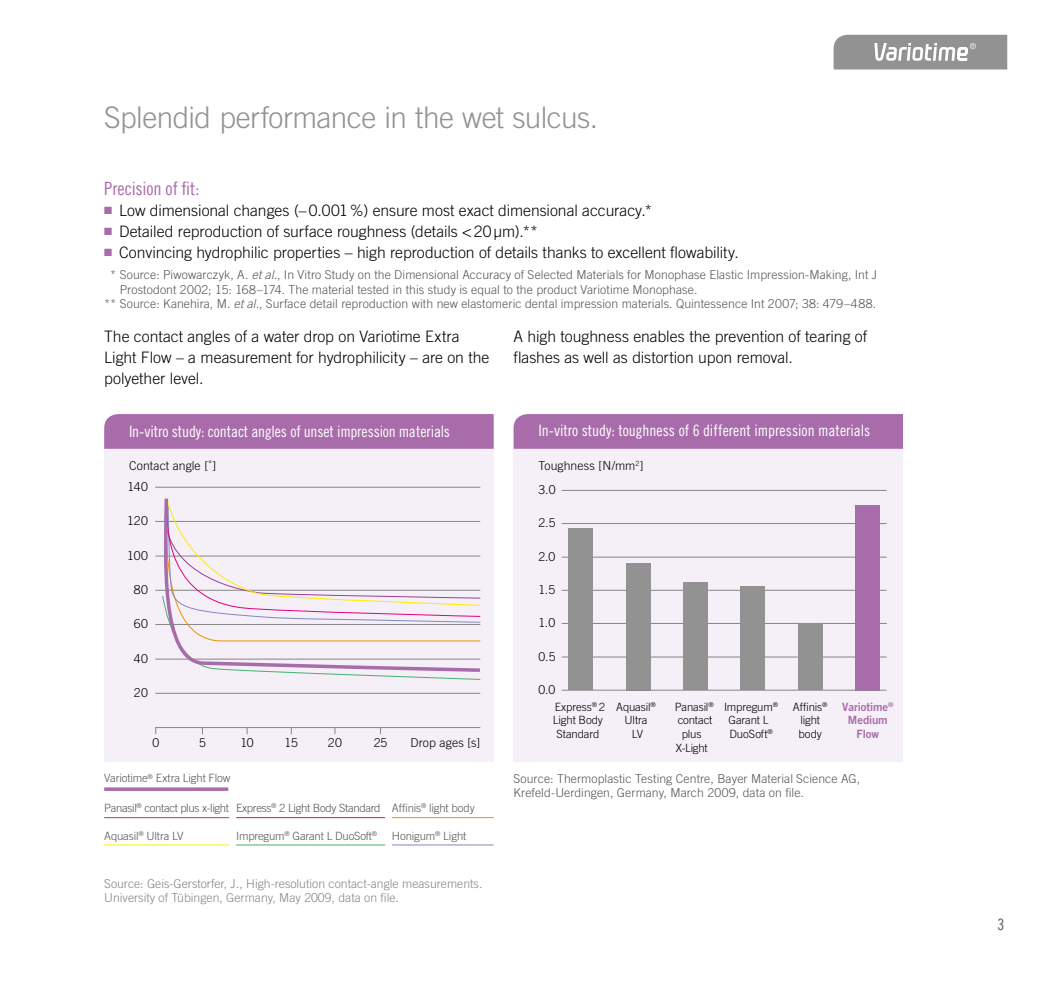
<style>
.page{position:relative;width:1042px;height:993px;background:#fff}
.page>*{position:absolute;margin:0;border:0;box-sizing:border-box;transform-origin:0 0}
.t1{font:300 29.75px "Trade Gothic LT Com";letter-spacing:-.015em;color:#929292}
.t2{font:18.38px "Trade Gothic LT Com Cn 18";letter-spacing:-.005em;color:#a86caa}
.t3{font:300 15.75px/21px "Trade Gothic LT Com";color:#000}
.t4{font:15.75px "Trade Gothic LT Com Cn 18";letter-spacing:-.005em;color:#fff}
.t5{font:15.75px "Trade Gothic LT Com Cn 18";color:#565655}
.t6{font:300 12.25px/14.7px "Trade Gothic LT Com";letter-spacing:.005em;color:#565655}
.t7{font:300 12.25px/14.7px "Trade Gothic LT Com";color:#868686}
.t8{font:300 12.25px "Trade Gothic LT Com";letter-spacing:.005em;color:#000}
.t9{font:300 11.38px "Trade Gothic LT Com";letter-spacing:-.015em;color:#565655}
.t10{font:300 11.38px/13.7px "Trade Gothic LT Com";letter-spacing:-.01em;color:#000;text-align:center}
.t11{font:11.38px/13.7px "Trade Gothic LT Com Bd 2";letter-spacing:-.01em;color:#a86caa;text-align:center}
.s1{color:#a86caa}
.s2{font-style:italic}
</style>
<div class="page">
<svg style="left:833px;top:35px;width:174px;height:34px;background:#a0a0a0"></svg>
<div style="left:513px;top:414px;width:390px;height:34px;background:#a86caa"></div>
<div style="left:513px;top:448px;width:390px;height:313px;background:#f5eff7"></div>
<hr style="left:562px;top:656px;width:324px;height:1px;background:#868686">
<hr style="left:562px;top:622px;width:324px;height:1px;background:#868686">
<hr style="left:562px;top:589px;width:324px;height:1px;background:#868686">
<hr style="left:562px;top:556px;width:324px;height:1px;background:#868686">
<hr style="left:562px;top:523px;width:324px;height:1px;background:#868686">
<hr style="left:562px;top:490px;width:324px;height:1px;background:#868686">
<div style="left:798px;top:623px;width:25px;height:67px;background:#929292"></div>
<div style="left:740px;top:586px;width:25px;height:104px;background:#929292"></div>
<div style="left:683px;top:582px;width:25px;height:108px;background:#929292"></div>
<div style="left:625px;top:563px;width:25px;height:127px;background:#929292"></div>
<div style="left:568px;top:528px;width:25px;height:162px;background:#929292"></div>
<div style="left:855px;top:505px;width:25px;height:185px;background:#a86caa"></div>
<hr style="left:562px;top:689px;width:324px;height:1px;background:#868686">
<div style="left:104px;top:448px;width:390px;height:313px;background:#f5eff7"></div>
<hr style="left:155px;top:727px;width:325px;height:1px;background:#868686">
<hr style="left:155px;top:692px;width:325px;height:1px;background:#868686">
<hr style="left:155px;top:658px;width:325px;height:1px;background:#868686">
<hr style="left:155px;top:623px;width:325px;height:1px;background:#868686">
<hr style="left:155px;top:589px;width:325px;height:1px;background:#868686">
<hr style="left:155px;top:555px;width:325px;height:1px;background:#868686">
<hr style="left:155px;top:521px;width:325px;height:1px;background:#868686">
<hr style="left:155px;top:486px;width:325px;height:1px;background:#868686">
<svg style="left:293px;top:673px;width:188px;height:7px"></svg>
<svg style="left:156px;top:498px;width:325px;height:175px"></svg>
<div style="left:104px;top:414px;width:390px;height:34px;background:#a86caa"></div>
<hr style="left:236px;top:817px;width:149px;height:1px;background:#e4007d">
<hr style="left:392px;top:817px;width:102px;height:1px;background:#f39100">
<hr style="left:104px;top:817px;width:125px;height:1px;background:#9a4191">
<hr style="left:392px;top:844px;width:102px;height:1px;background:#8389c2">
<hr style="left:236px;top:844px;width:149px;height:1px;background:#46b16f">
<hr style="left:104px;top:844px;width:125px;height:1px;background:#ffed00">
<hr style="left:104px;top:787px;width:124px;height:3px;background:#a86caa">
<h1 class="t1" style="left:104px;top:100px;width:495px">Splendid performance in the wet sulcus.</h1>
<h2 class="t2" style="left:104px;top:177px;width:97px">Precision of fit:</h2>
<p class="t3" style="left:104px;top:199px;width:550px"><span class="s1">■</span> Low dimensional changes (– 0.001 %) ensure most exact dimensional accuracy.*</p>
<p class="t3" style="left:104px;top:220px;width:435px"><span class="s1">■</span> Detailed reproduction of surface roughness (details &lt; 20 µm).**</p>
<p class="t3" style="left:104px;top:241px;width:636px"><span class="s1">■</span> Convincing hydrophilic properties – high reproduction of details thanks to excellent flowability.</p>
<p class="t6" style="left:110px;top:267px;width:768px">* Source: Piwowarczyk, A. <span class="s2">et al.</span>, In Vitro Study on the Dimensional Accuracy of Selected Materials for Monophase Elastic Impression-Making, Int J</p>
<p class="t6" style="left:120px;top:281px;width:579px">Prostodont 2002; 15: 168–174. The material tested in this study is equal to the product Variotime Monophase.</p>
<p class="t6" style="left:104px;top:296px;width:773px">** Source: Kanehira, M. <span class="s2">et al.</span>, Surface detail reproduction with new elastomeric dental impression materials. Quintessence Int 2007; 38: 479–488.</p>
<p class="t3" style="left:104px;top:325px;width:387px">The contact angles of a water drop on Variotime Extra<br>Light Flow – a measurement for hydrophilicity – are on the polyether level.</p>
<p class="t3" style="left:513px;top:325px;width:355px">A high toughness enables the prevention of tearing of flashes as well as distortion upon removal.</p>
<p class="t4" style="left:129px;top:422px;width:322px">In-vitro study: contact angles of unset impression materials</p>
<p class="t8" style="left:129px;top:458px;width:89px">Contact angle [˚]</p>
<p class="t8" style="left:127px;top:479px;width:22px">140</p>
<p class="t8" style="left:127px;top:513px;width:22px">120</p>
<p class="t8" style="left:127px;top:548px;width:22px">100</p>
<p class="t8" style="left:134px;top:582px;width:16px">80</p>
<p class="t8" style="left:134px;top:616px;width:16px">60</p>
<p class="t8" style="left:134px;top:650px;width:16px">40</p>
<p class="t8" style="left:134px;top:685px;width:15px">20</p>
<p class="t8" style="left:152px;top:734px;width:8px">0</p>
<p class="t8" style="left:199px;top:734px;width:8px">5</p>
<p class="t8" style="left:240px;top:734px;width:15px">10</p>
<p class="t8" style="left:285px;top:734px;width:15px">15</p>
<p class="t8" style="left:328px;top:734px;width:15px">20</p>
<p class="t8" style="left:374px;top:734px;width:15px">25</p>
<p class="t9" style="left:104px;top:771px;width:128px">Variotime<sup>®</sup> Extra Light Flow</p>
<p class="t8" style="left:410px;top:734px;width:71px">Drop ages [s]</p>
<p class="t9" style="left:104px;top:801px;width:126px">Panasil<sup>®</sup> contact plus x-light</p>
<p class="t9" style="left:104px;top:828px;width:81px">Aquasil<sup>®</sup> Ultra LV</p>
<p class="t9" style="left:236px;top:801px;width:240px">Express<sup>®</sup> 2 Light Body Standard Affinis<sup>®</sup> light body</p>
<p class="t9" style="left:236px;top:828px;width:142px">Impregum<sup>®</sup> Garant L DuoSoft<sup>®</sup></p>
<p class="t9" style="left:392px;top:828px;width:76px">Honigum<sup>®</sup> Light</p>
<p class="t7" style="left:104px;top:875px;width:380px">Source: Geis-Gerstorfer, J., High-resolution contact-angle measurements.<br>University of Tübingen, Germany, May 2009, data on file.</p>
<p class="t4" style="left:538px;top:421px;width:333px">In-vitro study: toughness of 6 different impression materials</p>
<p class="t8" style="left:538px;top:458px;width:107px">Toughness [N/mm<sup>2</sup>]</p>
<p class="t8" style="left:538px;top:482px;width:19px">3.0</p>
<p class="t8" style="left:538px;top:515px;width:19px">2.5</p>
<p class="t8" style="left:538px;top:548px;width:19px">2.0</p>
<p class="t8" style="left:538px;top:582px;width:18px">1.5</p>
<p class="t8" style="left:538px;top:615px;width:18px">1.0</p>
<p class="t8" style="left:538px;top:648px;width:19px">0.5</p>
<p class="t8" style="left:538px;top:681px;width:19px">0.0</p>
<p class="t10" style="left:553px;top:699px;width:54px">Express<sup>®</sup> 2<br>Light Body<br>Standard</p>
<p class="t11" style="left:842px;top:699px;width:53px">Variotime<sup>®<br></sup>Medium<br>Flow</p>
<p class="t6" style="left:513px;top:770px;width:348px">Source: Thermoplastic Testing Centre, Bayer Material Science AG,<br>Krefeld-Uerdingen, Germany, March 2009, data on file.</p>
<p class="t10" style="left:616px;top:699px;width:41px">Aquasil<sup>®<br></sup>Ultra<br>LV</p>
<p class="t10" style="left:675px;top:699px;width:41px">Panasil<sup>® </sup>contact plus<br>X-Light</p>
<p class="t10" style="left:724px;top:699px;width:56px">Impregum<sup>®<br></sup>Garant L<br>DuoSoft<sup>®</sup></p>
<p class="t10" style="left:793px;top:699px;width:36px">Affinis<sup>® </sup>light body</p>
<p class="t5" style="left:997px;top:915px;width:8px">3</p>
</div>
